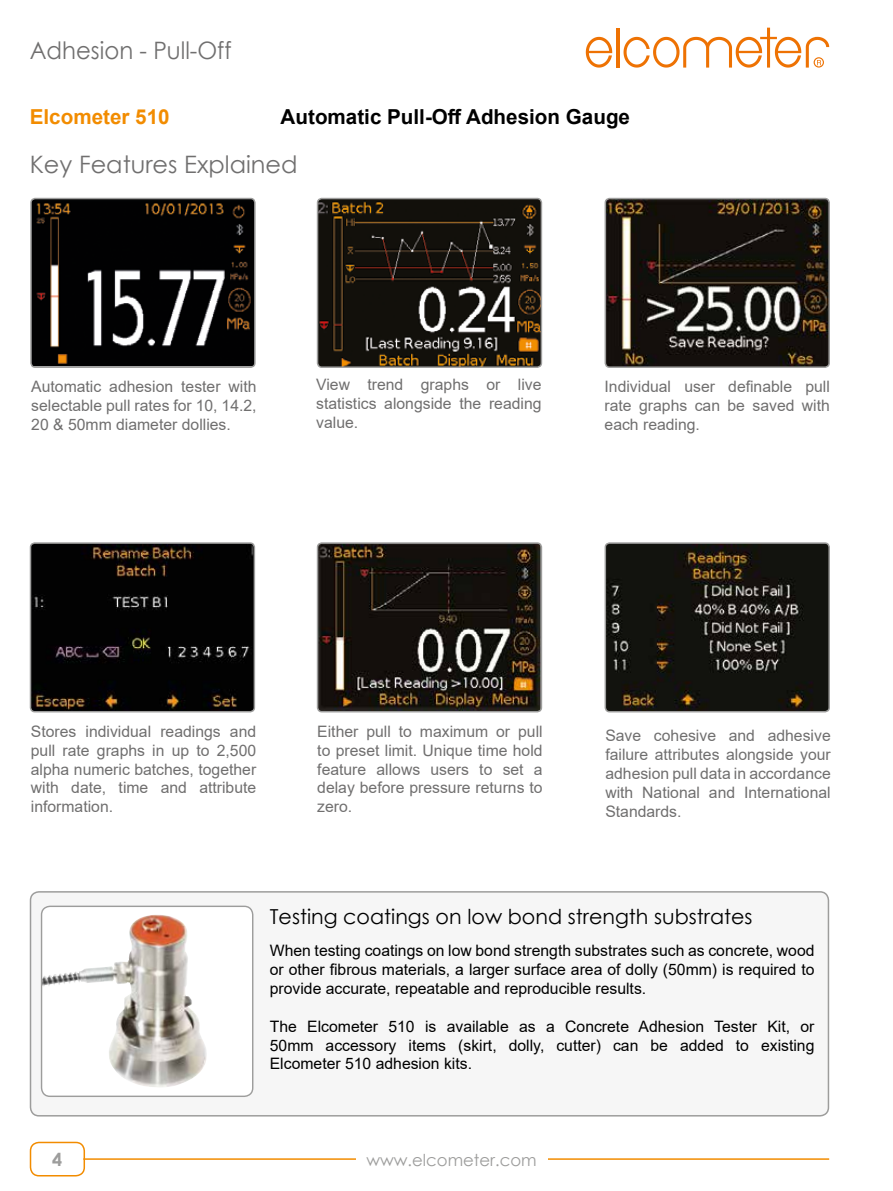
<style>
.page{position:relative;width:893px;height:1191px;background:#fff}
.page>*{position:absolute;margin:0;border:0;box-sizing:border-box;transform-origin:0 0}
.t1{font:24px "Century Gothic";color:#706f6f}
.t2{font:24px "Century Gothic";color:#706f6f;scale:.95 1}
.t3{font:20.7px "Century Gothic";color:#000}
.t4{font:700 20.7px "Arial";color:#000}
.t5{font:700 20.7px "Arial";color:#f28c00}
.t6{font:700 18px "Century Gothic";color:#9d9d9c}
.t7{font:16.5px "Century Gothic";color:#9d9d9c}
.t8{font:15.75px/18.9px "Arial";color:#706f6f;text-align:justify}
.t9{font:15.75px/18.9px "Arial";color:#000;text-align:justify}
</style>
<div class="page">
<hr style="left:616px;top:28px;width:3px;height:40px;background:#ee7203">
<svg style="left:586px;top:37px;width:26px;height:31px"></svg>
<svg style="left:623px;top:28px;width:206px;height:40px"></svg>
<div style="left:30px;top:1141px;width:55px;height:35px;border:2px solid #f28c00;border-radius:9px"></div>
<hr style="left:83px;top:1158px;width:746px;height:1px;background:#f28c00">
<div style="left:356px;top:1139px;width:192px;height:32px;background:#fff"></div>
<img style="left:33px;top:201px;width:220px;height:164px">
<div style="left:30px;top:198px;width:226px;height:170px;border:2px solid #9d9d9c;border-radius:4px"></div>
<img style="left:33px;top:545px;width:219px;height:164px">
<div style="left:30px;top:542px;width:225px;height:170px;border:2px solid #9d9d9c;border-radius:4px"></div>
<img style="left:320px;top:545px;width:219px;height:164px">
<div style="left:317px;top:542px;width:225px;height:170px;border:2px solid #9d9d9c;border-radius:4px"></div>
<img style="left:605px;top:545px;width:222px;height:166px">
<div style="left:605px;top:542px;width:225px;height:170px;border:2px solid #9d9d9c;border-radius:4px"></div>
<img style="left:318px;top:198px;width:221px;height:167px">
<div style="left:317px;top:198px;width:225px;height:170px;border:2px solid #9d9d9c;border-radius:4px"></div>
<img style="left:605px;top:198px;width:222px;height:169px">
<div style="left:605px;top:198px;width:225px;height:170px;border:2px solid #9d9d9c;border-radius:4px"></div>
<div style="left:31px;top:892px;width:797px;height:223px;background:#f6f6f6;border-radius:9px"></div>
<div style="left:30px;top:891px;width:799px;height:225px;border:2px solid #9d9d9c;border-radius:9px"></div>
<svg style="left:42px;top:906px;width:211px;height:190px;fill:#fff"></svg>
<img style="left:43px;top:915px;width:110px;height:72px">
<div style="left:41px;top:905px;width:212px;height:192px;border:1px solid #9d9d9c;border-radius:9px"></div>
<h1 class="t2" style="left:30px;top:34px;width:214px">Adhesion - Pull-Off</h1>
<h2 class="t5" style="left:30px;top:103px;width:141px">Elcometer 510</h2>
<h2 class="t4" style="left:281px;top:103px;width:351px">Automatic Pull-Off Adhesion Gauge</h2>
<h1 class="t1" style="left:30px;top:148px;width:269px">Key Features Explained</h1>
<p class="t8" style="left:31px;top:377px;width:227px">Automatic adhesion tester with selectable pull rates for 10, 14.2, 20 &amp; 50mm diameter dollies.</p>
<p class="t8" style="left:316px;top:375px;width:227px">View trend graphs or live statistics alongside the reading value.</p>
<p class="t8" style="left:605px;top:377px;width:227px">Individual user definable pull rate graphs can be saved with each reading.</p>
<p class="t8" style="left:31px;top:721px;width:227px">Stores individual readings and pull rate graphs in up to 2,500 alpha numeric batches, together with date, time and attribute information.</p>
<p class="t8" style="left:317px;top:721px;width:227px">Either pull to maximum or pull to preset limit. Unique time hold feature allows users to set a delay before pressure returns to zero.</p>
<p class="t8" style="left:605px;top:726px;width:227px">Save cohesive and adhesive failure attributes alongside your adhesion pull data in accordance with National and International Standards.</p>
<h2 class="t3" style="left:270px;top:902px;width:484px">Testing coatings on low bond strength substrates</h2>
<p class="t9" style="left:270px;top:941px;width:546px">When testing coatings on low bond strength substrates such as concrete, wood or other fibrous materials, a larger surface area of dolly (50mm) is required to provide accurate, repeatable and reproducible results.</p>
<p class="t9" style="left:270px;top:1016px;width:546px">The Elcometer 510 is available as a Concrete Adhesion Tester Kit, or 50mm accessory items (skirt, dolly, cutter) can be added to existing Elcometer 510 adhesion kits.</p>
<p class="t6" style="left:52px;top:1145px;width:12px">4</p>
<p class="t7" style="left:366px;top:1148px;width:172px">www.elcometer.com</p>
</div>
